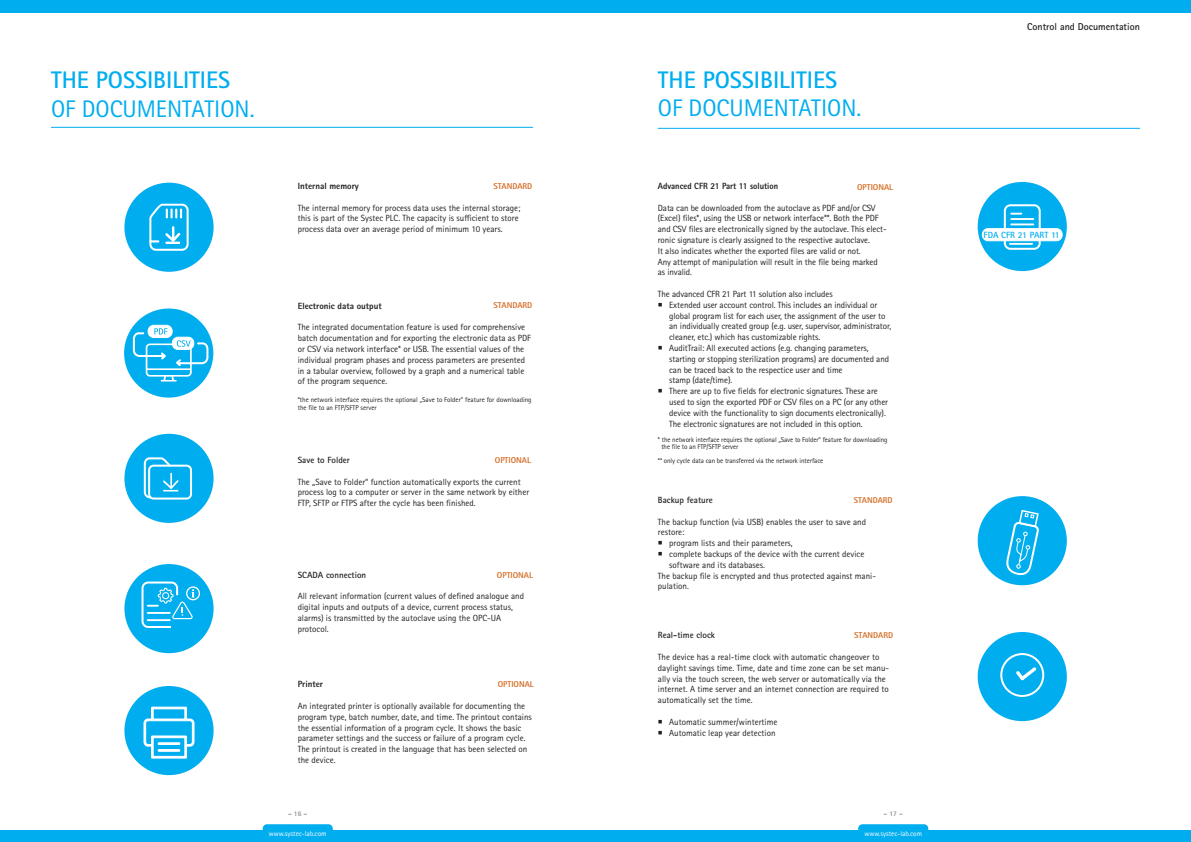
<style>
.page{position:relative;width:1191px;height:842px;background:#fff}
.page>*{position:absolute;margin:0;border:0;box-sizing:border-box;transform-origin:0 0}
.t1{font:700 24px "Rotis Sans Serif Std";color:#00aeef}
.t2{font:24px "Rotis Sans Serif Std";color:#00aeef}
.t3{font:700 10px "Rotis Sans Serif Std";color:#231f20}
.t4{font:9px/10.8px "Rotis Sans Serif Std";color:#231f20}
.t5{font:700 9px "Rotis Sans Serif Std";color:#231f20}
.t6{font:800 9px "Rotis Sans Serif Std";color:#231f20}
.t7{font:800 9px "Rotis Sans Serif Std";color:#231f20;scale:.95 1}
.t8{font:700 9px "Rotis Sans Serif Std";color:#00aeef}
.t9{font:800 8.5px "Rotis Sans Serif Std";color:#d57029}
.t10{font:7.2px "Rotis Sans Serif Std";color:#fff}
.t11{font:7px/8px "Rotis Sans Serif Std";letter-spacing:-.01em;color:#231f20}
.t12{font:700 7px "Rotis Sans Serif Std";color:#808285}
</style>
<div class="page">
<div style="left:0;top:0;width:1191px;height:13px;background:#00aeef"></div>
<div style="left:0;top:829px;width:595px;height:13px;background:#00aeef"></div>
<svg style="left:263px;top:824px;width:70px;height:6px"></svg>
<div style="left:595px;top:829px;width:596px;height:13px;background:#00aeef"></div>
<svg style="left:858px;top:824px;width:70px;height:6px"></svg>
<hr style="left:51px;top:127px;width:482px;height:1px;background:#00aeef">
<hr style="left:658px;top:128px;width:482px;height:1px;background:#00aeef">
<div style="left:124px;top:183px;width:90px;height:89px;background:#00aeef;border-radius:50%"></div>
<svg style="left:149px;top:203px;width:40px;height:48px"></svg>
<div style="left:124px;top:434px;width:90px;height:89px;background:#00aeef;border-radius:50%"></div>
<div style="left:148px;top:465px;width:44px;height:34px;border:2px solid #fff;border-radius:5px"></div>
<svg style="left:143px;top:457px;width:35px;height:42px"></svg>
<div style="left:124px;top:564px;width:90px;height:89px;background:#00aeef;border-radius:50%"></div>
<div style="left:186px;top:586px;width:14px;height:14px;border:1px solid #fff;border-radius:50%"></div>
<svg style="left:141px;top:581px;width:54px;height:47px"></svg>
<hr style="left:147px;top:619px;width:24px;height:2px;background:#fff">
<hr style="left:147px;top:612px;width:24px;height:2px;background:#fff">
<div style="left:124px;top:686px;width:90px;height:89px;background:#00aeef;border-radius:50%"></div>
<svg style="left:144px;top:707px;width:50px;height:51px"></svg>
<div style="left:158px;top:743px;width:22px;height:2px;border:1px solid #fff"></div>
<div style="left:158px;top:749px;width:22px;height:2px;border:1px solid #fff"></div>
<div style="left:977px;top:182px;width:89px;height:89px;background:#00aeef;border-radius:50%"></div>
<div style="left:1003px;top:204px;width:37px;height:46px;border:2px solid #fff;border-radius:6px"></div>
<svg style="left:1010px;top:213px;width:12px;height:2px"></svg>
<hr style="left:1010px;top:218px;width:24px;height:2px;background:#fff">
<hr style="left:1010px;top:223px;width:24px;height:2px;background:#fff">
<hr style="left:1009px;top:243px;width:24px;height:2px;background:#fff">
<div style="left:982px;top:229px;width:80px;height:12px;background:#fff;border-radius:6px"></div>
<div style="left:981px;top:228px;width:81px;height:13px;border:1px solid #fff;border-radius:6px"></div>
<div style="left:977px;top:496px;width:89px;height:89px;background:#00aeef;border-radius:50%"></div>
<svg style="left:1006px;top:509px;width:33px;height:67px"></svg>
<div style="left:977px;top:632px;width:89px;height:89px;background:#00aeef;border-radius:50%"></div>
<div style="left:1000px;top:653px;width:44px;height:44px;border:2px solid #fff;border-radius:50%"></div>
<svg style="left:1016px;top:667px;width:20px;height:13px"></svg>
<div style="left:124px;top:308px;width:89px;height:90px;background:#00aeef;border-radius:50%"></div>
<div style="left:148px;top:325px;width:24px;height:12px;background:#fff;border-radius:6px"></div>
<div style="left:148px;top:325px;width:25px;height:13px;border:1px solid #fff;border-radius:6px"></div>
<svg style="left:132px;top:328px;width:77px;height:53px"></svg>
<h1 class="t1" style="left:51px;top:64px;width:181px">THE POSSIBILITIES</h1>
<h1 class="t2" style="left:51px;top:94px;width:205px">OF DOCUMENTATION.</h1>
<h1 class="t1" style="left:658px;top:64px;width:181px">THE POSSIBILITIES</h1>
<h1 class="t2" style="left:658px;top:94px;width:205px">OF DOCUMENTATION.</h1>
<p class="t9" style="left:493px;top:180px;width:40px">STANDARD</p>
<p class="t6" style="left:298px;top:180px;width:63px">Internal memory</p>
<p class="t4" style="left:298px;top:202px;width:224px">The internal memory for process data uses the internal storage; this is part of the Systec PLC. The capacity is sufficient to store process data over an average period of minimum 10 years.</p>
<p class="t9" style="left:493px;top:300px;width:40px">STANDARD</p>
<p class="t6" style="left:298px;top:300px;width:85px">Electronic data output</p>
<p class="t4" style="left:298px;top:322px;width:235px">The integrated documentation feature is used for comprehensive batch documentation and for exporting the electronic data as PDF or CSV via network interface* or USB. The essential values of the individual program phases and process parameters are presented in a tabular overview, followed by a graph and a numerical table of the program sequence.</p>
<p class="t11" style="left:298px;top:396px;width:235px">*the network interface requires the optional „Save to Folder“ feature for downloading the file to an FTP/SFTP server</p>
<p class="t5" style="left:298px;top:454px;width:54px">Save to Folder</p>
<p class="t4" style="left:298px;top:476px;width:233px">The „Save to Folder“ function automatically exports the current process log to a computer or server in the same network by either<br>FTP, SFTP or FTPS after the cycle has been finished.</p>
<p class="t9" style="left:495px;top:454px;width:38px">OPTIONAL</p>
<p class="t5" style="left:298px;top:569px;width:70px">SCADA connection</p>
<p class="t4" style="left:298px;top:591px;width:228px">All relevant information (current values of defined analogue and digital inputs and outputs of a device, current process status, alarms) is transmitted by the autoclave using the OPC-UA protocol.</p>
<p class="t9" style="left:497px;top:570px;width:38px">OPTIONAL</p>
<p class="t6" style="left:298px;top:679px;width:27px">Printer</p>
<p class="t4" style="left:298px;top:701px;width:236px">An integrated printer is optionally available for documenting the program type, batch number, date, and time. The printout contains the essential information of a program cycle. It shows the basic parameter settings and the success or failure of a program cycle.<br>The printout is created in the language that has been selected on the device.</p>
<p class="t9" style="left:498px;top:679px;width:38px">OPTIONAL</p>
<p class="t7" style="left:658px;top:180px;width:128px">Advanced CFR 21 Part 11 solution</p>
<p class="t4" style="left:658px;top:202px;width:230px">Data can be downloaded from the autoclave as PDF and/or CSV (Excel) files*, using the USB or network interface**. Both the PDF and CSV files are electronically signed by the autoclave. This elect&shy;ronic signature is clearly assigned to the respective autoclave.<br>It also indicates whether the exported files are valid or not.<br>Any attempt of manipulation will result in the file being marked as invalid.</p>
<p class="t4" style="left:669px;top:289px;width:223px;text-indent:-11px">The advanced CFR 21 Part 11 solution also includes<br>Extended user account control. This includes an individual or global program list for each user, the assignment of the user to an individually created group (e.g. user, supervisor, administrator, cleaner, etc.) which has customizable rights.<br>AuditTrail: All executed actions (e.g. changing parameters, starting or stopping sterilization programs) are documented and can be traced back to the respectice user and time<br>stamp (date/time).<br>There are up to five fields for electronic signatures. These are used to sign the exported PDF or CSV files on a PC (or any other device with the functionality to sign documents electronically).<br>The electronic signatures are not included in this option.</p>
<p class="t11" style="left:661px;top:436px;width:228px;line-height:7px;text-indent:-3px">* the network interface requires the optional „Save to Folder“ feature for downloading the file to an FTP/SFTP server</p>
<p class="t11" style="left:658px;top:456px;width:167px">** only cycle data can be transferred via the network interface</p>
<p class="t9" style="left:857px;top:182px;width:38px">OPTIONAL</p>
<p class="t9" style="left:853px;top:494px;width:40px">STANDARD</p>
<p class="t5" style="left:658px;top:494px;width:56px">Backup feature</p>
<p class="t4" style="left:658px;top:516px;width:210px">The backup function (via USB) enables the user to save and</p>
<p class="t4" style="left:658px;top:527px;width:28px">restore:</p>
<p class="t4" style="left:669px;top:538px;width:125px">program lists and their parameters,</p>
<p class="t4" style="left:669px;top:549px;width:197px">complete backups of the device with the current device</p>
<p class="t4" style="left:669px;top:559px;width:97px">software and its databases.</p>
<p class="t4" style="left:658px;top:570px;width:220px">The backup file is encrypted and thus protected against mani-</p>
<p class="t4" style="left:658px;top:581px;width:32px">pulation.</p>
<p class="t9" style="left:854px;top:630px;width:40px">STANDARD</p>
<p class="t5" style="left:658px;top:629px;width:59px">Real-time clock</p>
<p class="t4" style="left:658px;top:651px;width:233px">The device has a real-time clock with automatic changeover to daylight savings time. Time, date and time zone can be set manu&shy;ally via the touch screen, the web server or automatically via the internet. A time server and an internet connection are required to automatically set the time.</p>
<p class="t4" style="left:669px;top:716px;width:110px">Automatic summer/wintertime<br>Automatic leap year detection</p>
<p class="t12" style="left:288px;top:809px;width:21px">– 16 –</p>
<p class="t12" style="left:883px;top:809px;width:21px">– 17 –</p>
<p class="t10" style="left:269px;top:829px;width:59px">www.systec-lab.com</p>
<p class="t10" style="left:864px;top:829px;width:59px">www.systec-lab.com</p>
<p class="t3" style="left:1027px;top:20px;width:114px">Control and Documentation</p>
<p class="t8" style="left:983px;top:229px;width:78px">FDA CFR 21 PART 11</p>
</div>
